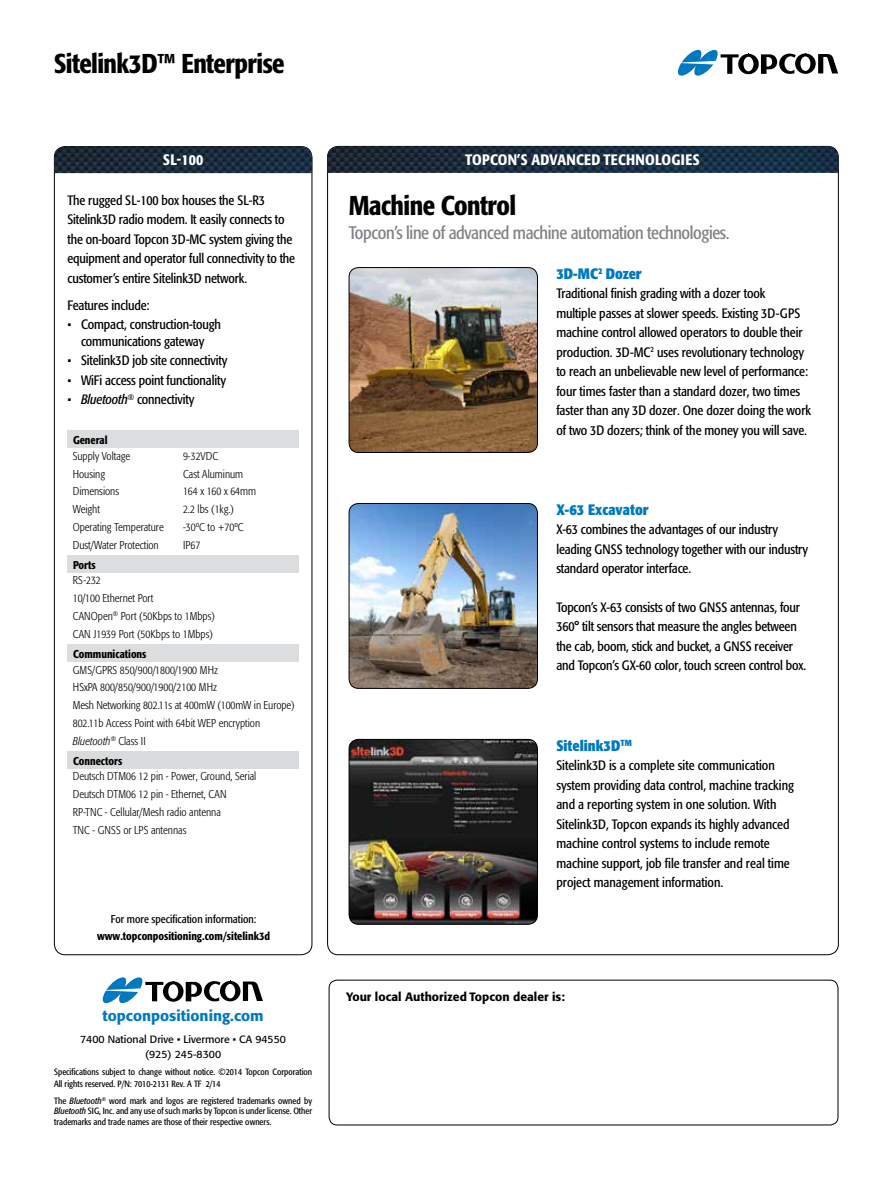
<style>
.page{position:relative;width:893px;height:1188px;background:#fff}
.page>*{position:absolute;margin:0;border:0;box-sizing:border-box;transform-origin:0 0}
.t1{font:500 condensed 27px "Formata Pro";letter-spacing:-.02em;color:#000}
.t2{font:condensed 18px "Formata Pro";letter-spacing:-.02em;color:#808285}
.t3{font:700 condensed 15px "Formata Pro";color:#0079c1}
.t4{font:500 condensed 15px "Formata Pro";letter-spacing:.02em;color:#fff}
.t5{font:500 15px "Formata Pro";color:#0079c1}
.t6{font:condensed 13.5px/19.5px "Formata Pro";letter-spacing:-.005em;color:#000}
.t7{font:500 12px "Formata Pro";color:#000}
.t8{font:300 condensed 11.25px/17.9px "Formata Pro";color:#000}
.t9{font:500 condensed 11.25px "Formata Pro";color:#000}
.t10{font:condensed 11.25px "Formata Pro";color:#000}
.t11{font:10.5px/15px "Formata Pro";color:#000;text-align:center}
.t12{font:condensed 9px/10.5px "Formata Pro";color:#000}
.s1{font-style:italic}
</style>
<div class="page">
<svg style="left:678px;top:50px;width:160px;height:26px"></svg>
<div style="left:329px;top:980px;width:509px;height:145px;border:1px solid #000;border-radius:8px"></div>
<svg style="left:102px;top:977px;width:161px;height:26px"></svg>
<img style="left:54px;top:147px;width:258px;height:26px">
<img style="left:327px;top:146px;width:511px;height:27px">
<div style="left:68px;top:431px;width:231px;height:17px;background:#dcddde"></div>
<div style="left:68px;top:555px;width:231px;height:18px;background:#dcddde"></div>
<div style="left:68px;top:644px;width:231px;height:18px;background:#dcddde"></div>
<div style="left:68px;top:751px;width:231px;height:18px;background:#dadbdc"></div>
<img style="left:349px;top:503px;width:187px;height:185px">
<div style="left:349px;top:503px;width:189px;height:186px;border:1px solid #000;border-radius:10px"></div>
<img style="left:349px;top:268px;width:187px;height:184px">
<div style="left:349px;top:267px;width:189px;height:186px;border:1px solid #000;border-radius:10px"></div>
<img style="left:349px;top:739px;width:188px;height:185px">
<div style="left:349px;top:739px;width:189px;height:185px;border:1px solid #000;border-radius:10px"></div>
<h1 class="t1" style="left:54px;top:46px;width:232px">Sitelink3D™ Enterprise</h1>
<p class="t4" style="left:163px;top:150px;width:42px">SL-100</p>
<p class="t6" style="left:67px;top:190px;width:229px">The rugged SL-100 box houses the SL-R3<br>Sitelink3D radio modem. It easily connects to the on-board Topcon 3D-MC system giving the equipment and operator full connectivity to the customer’s entire Sitelink3D network.</p>
<p class="t6" style="left:67px;top:295px;width:84px">Features include:</p>
<p class="t6" style="left:67px;top:316px;width:155px;line-height:16.5px;text-align:center">• Compact, construction-tough communications gateway</p>
<p class="t6" style="left:67px;top:351px;width:161px">• Sitelink3D job site connectivity</p>
<p class="t6" style="left:67px;top:370px;width:160px">• WiFi access point functionality</p>
<p class="t6" style="left:67px;top:390px;width:128px">• <span class="s1">Bluetooth</span><sup>®</sup> connectivity</p>
<p class="t9" style="left:73px;top:433px;width:36px">General</p>
<p class="t8" style="left:73px;top:447px;width:59px">Supply Voltage</p>
<p class="t8" style="left:183px;top:447px;width:37px">9-32VDC</p>
<p class="t8" style="left:73px;top:465px;width:34px">Housing</p>
<p class="t8" style="left:183px;top:465px;width:62px">Cast Aluminum</p>
<p class="t8" style="left:73px;top:482px;width:48px">Dimensions</p>
<p class="t8" style="left:183px;top:482px;width:75px">164 x 160 x 64mm</p>
<p class="t8" style="left:73px;top:500px;width:29px">Weight</p>
<p class="t8" style="left:183px;top:500px;width:53px">2.2 lbs (1kg.)</p>
<p class="t8" style="left:73px;top:518px;width:92px">Operating Temperature</p>
<p class="t8" style="left:183px;top:518px;width:62px">-30ºC to +70ºC</p>
<p class="t8" style="left:73px;top:536px;width:87px">Dust/Water Protection</p>
<p class="t8" style="left:183px;top:536px;width:19px">IP67</p>
<p class="t9" style="left:73px;top:557px;width:24px">Ports</p>
<p class="t8" style="left:73px;top:572px;width:144px">RS-232<br>10/100 Ethernet Port<br>CANOpen<sup>®</sup> Port (50Kbps to 1Mbps)<br>CAN J1939 Port (50Kbps to 1Mbps)</p>
<p class="t9" style="left:73px;top:646px;width:75px">Communications</p>
<p class="t8" style="left:73px;top:661px;width:223px">GMS/GPRS 850/900/1800/1900 MHz<br>HSxPA 800/850/900/1900/2100 MHz<br>Mesh Networking 802.11s at 400mW (100mW in Europe)<br>802.11b Access Point with 64bit WEP encryption <span class="s1">Bluetooth</span><sup>®</sup> Class II</p>
<p class="t9" style="left:73px;top:753px;width:51px">Connectors</p>
<p class="t8" style="left:73px;top:768px;width:185px">Deutsch DTM06 12 pin - Power, Ground, Serial Deutsch DTM06 12 pin - Ethernet, CAN RP-TNC - Cellular/Mesh radio antenna<br>TNC - GNSS or LPS antennas</p>
<p class="t10" style="left:111px;top:912px;width:147px">For more specification information:</p>
<p class="t9" style="left:97px;top:928px;width:174px">www.topconpositioning.com/sitelink3d</p>
<p class="t5" style="left:102px;top:1006px;width:163px">topconpositioning.com</p>
<p class="t11" style="left:80px;top:1032px;width:207px">7400 National Drive • Livermore • CA 94550 (925) 245-8300</p>
<p class="t12" style="left:54px;top:1066px;width:260px;line-height:12px">Specifications subject to change without notice. ©2014 Topcon Corporation<br>All rights reserved. P/N: 7010-2131 Rev. A TF 2/14</p>
<p class="t12" style="left:54px;top:1095px;width:260px;text-align:justify">The <span class="s1">Bluetooth</span><sup>®</sup> word mark and logos are registered trademarks owned by <span class="s1">Bluetooth</span> SIG, Inc. and any use of such marks by Topcon is under license. Other trademarks and trade names are those of their respective owners.</p>
<p class="t4" style="left:465px;top:150px;width:236px">TOPCON’S ADVANCED TECHNOLOGIES</p>
<h1 class="t1" style="left:349px;top:188px;width:169px">Machine Control</h1>
<h2 class="t2" style="left:349px;top:221px;width:382px">Topcon’s line of advanced machine automation technologies.</h2>
<p class="t3" style="left:556px;top:264px;width:87px">3D-MC<sup>2</sup> Dozer</p>
<p class="t6" style="left:556px;top:284px;width:256px">Traditional finish grading with a dozer took<br>multiple passes at slower speeds. Existing 3D-GPS machine control allowed operators to double their production. 3D-MC<sup>2</sup> uses revolutionary technology to reach an unbelievable new level of performance: four times faster than a standard dozer, two times faster than any 3D dozer. One dozer doing the work of two 3D dozers; think of the money you will save.</p>
<p class="t3" style="left:556px;top:500px;width:94px">X-63 Excavator</p>
<p class="t6" style="left:556px;top:520px;width:253px">X-63 combines the advantages of our industry leading GNSS technology together with our industry standard operator interface.</p>
<p class="t6" style="left:556px;top:597px;width:251px">Topcon’s X-63 consists of two GNSS antennas, four 360° tilt sensors that measure the angles between the cab, boom, stick and bucket, a GNSS receiver and Topcon’s GX-60 color, touch screen control box.</p>
<p class="t3" style="left:556px;top:736px;width:77px">Sitelink3D<sup>TM</sup></p>
<p class="t6" style="left:556px;top:756px;width:239px">Sitelink3D is a complete site communication system providing data control, machine tracking and a reporting system in one solution. With Sitelink3D, Topcon expands its highly advanced machine control systems to include remote machine support, job file transfer and real time project management information.</p>
<p class="t7" style="left:346px;top:989px;width:220px">Your local Authorized Topcon dealer is:</p>
</div>
